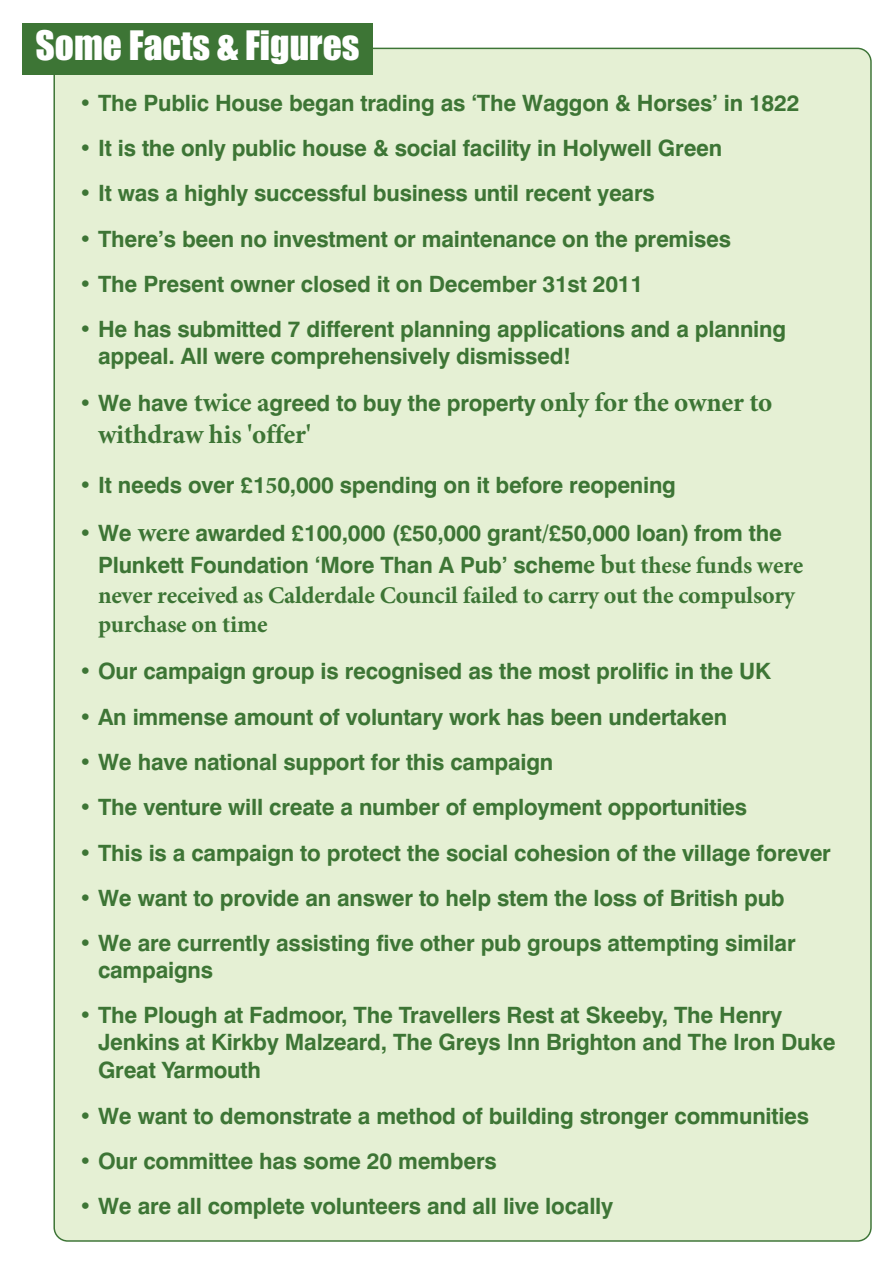
<style>
.page{position:relative;width:893px;height:1263px;background:#fff}
.page>*{position:absolute;margin:0;border:0;box-sizing:border-box;transform-origin:0 0}
.t1{font:37.5px "Impact";color:#fff}
.t2{font:700 27px "Minion Pro";letter-spacing:-.01em;color:#3d7535}
.t3{font:700 24px/29.1px "Minion Pro";letter-spacing:-.01em;color:#3d7535}
.t4{font:700 22.5px/26.7px "Swiss 721 BT";letter-spacing:-.01em;color:#3d7535}
.s1{font-family:"Minion Pro";font-size:27px}
.s2{font-family:"Minion Pro";font-size:24px}
</style>
<div class="page">
<div style="left:53px;top:48px;width:819px;height:1194px;background:#e5f0d4"></div>
<div style="left:22px;top:23px;width:350px;height:51px;background:#3d7535"></div>
<h1 class="t1" style="left:36px;top:33px;width:326px">Some Facts &amp; Figures</h1>
<p class="t4" style="left:79px;top:91px;width:722px">• The Public House began trading as ‘The Waggon &amp; Horses’ in 1822</p>
<p class="t4" style="left:79px;top:137px;width:645px">• It is the only public house &amp; social facility in Holywell Green</p>
<p class="t4" style="left:79px;top:182px;width:577px">• It was a highly successful business until recent years</p>
<p class="t4" style="left:79px;top:228px;width:654px">• There’s been no investment or maintenance on the premises</p>
<p class="t4" style="left:79px;top:273px;width:566px">• The Present owner closed it on December 31st 2011</p>
<p class="t4" style="left:98px;top:318px;width:690px;text-indent:-19px">• He has submitted 7 different planning applications and a planning appeal. All were comprehensively dismissed!</p>
<p class="t4" style="left:79px;top:392px;width:695px">• We have <span class="s1">twice a</span>greed to buy the property <span class="s1">only for the owner to</span></p>
<p class="t2" style="left:98px;top:416px;width:215px">withdraw his 'offer'</p>
<p class="t4" style="left:79px;top:473px;width:599px">• It needs over £1<span class="s2">5</span>0,000 spending on it before reopening</p>
<p class="t4" style="left:98px;top:520px;width:707px;line-height:32px;text-indent:-19px">• We <span class="s1">were</span> awarded £100,000 (£50,000 grant/£50,000 loan) from the<br>Plunkett Foundation ‘More Than A Pub’ schem<span class="s1">e b</span><span class="s2">ut these funds were</span></p>
<p class="t3" style="left:98px;top:580px;width:698px">never received as Calderdale Council failed to carry out the compulsory purchase on time</p>
<p class="t4" style="left:79px;top:660px;width:693px">• Our campaign group is recognised as the most prolific in the UK</p>
<p class="t4" style="left:79px;top:705px;width:650px">• An immense amount of voluntary work has been undertaken</p>
<p class="t4" style="left:79px;top:751px;width:476px">• We have national support for this campaign</p>
<p class="t4" style="left:79px;top:796px;width:670px">• The venture will create a number of employment opportunities</p>
<p class="t4" style="left:79px;top:842px;width:753px">• This is a campaign to protect the social cohesion of the village forever</p>
<p class="t4" style="left:79px;top:887px;width:707px">• We want to provide an answer to help stem the loss of British pub</p>
<p class="t4" style="left:98px;top:932px;width:699px;text-indent:-19px">• We are currently assisting five other pub groups attempting similar campaigns</p>
<p class="t4" style="left:98px;top:1003px;width:739px;line-height:27.8px;text-indent:-19px">• The Plough at Fadmoor, The Travellers Rest at Skeeby, The Henry<br>Jenkins at Kirkby Malzeard, The Greys Inn Brighton and The Iron Duke<br>Great Yarmouth</p>
<p class="t4" style="left:79px;top:1105px;width:732px">• We want to demonstrate a method of building stronger communities</p>
<p class="t4" style="left:79px;top:1150px;width:419px">• Our committee has some 20 members</p>
<p class="t4" style="left:79px;top:1195px;width:536px">• We are all complete volunteers and all live locally</p>
</div>
